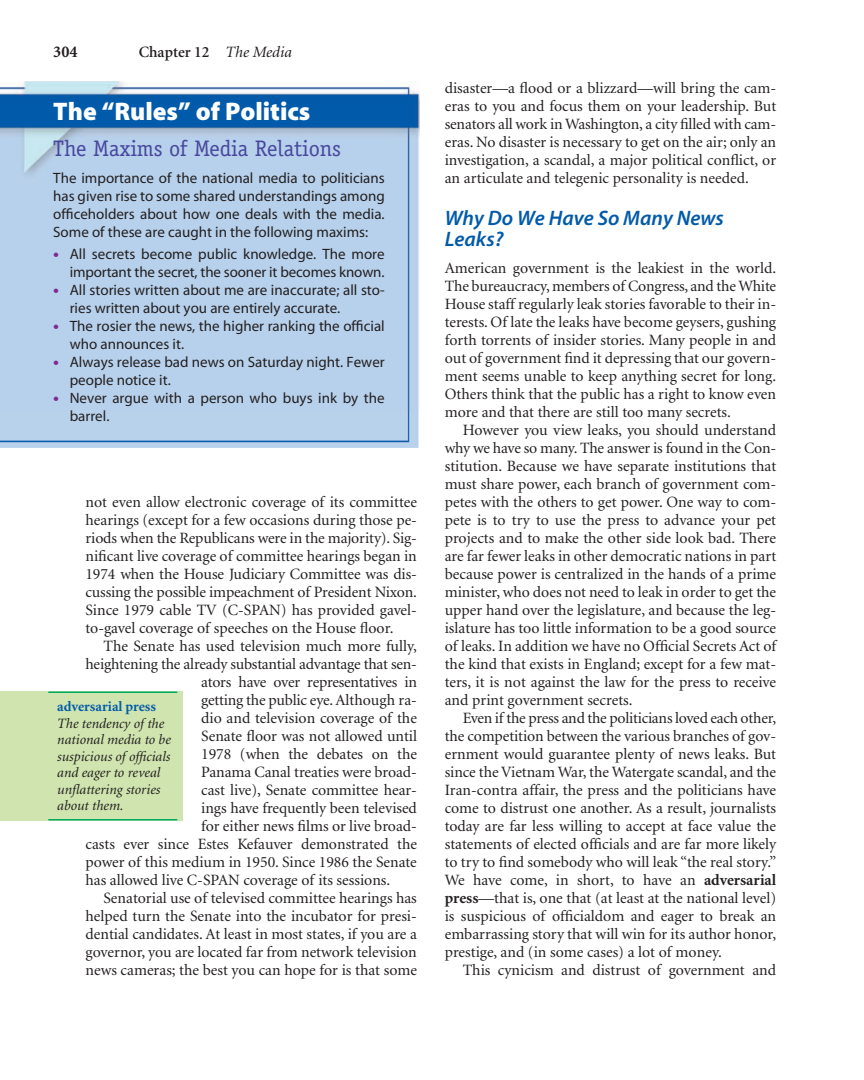
<style>
.page{position:relative;width:864px;height:1080px;background:#fff}
.page>*{position:absolute;margin:0;border:0;box-sizing:border-box;transform-origin:0 0}
.t1{font:25.5px "Myriad Blk";color:#fff}
.t2{font:22.5px "Officina Serif";color:#48479d}
.t3{font:21px/21px "Myriad Sem Itl";color:#015aaa}
.t4{font:700 16.5px "Minion";color:#231f20}
.t5{font:15.75px/18px "Minion";color:#231f20;text-align:justify}
.t6{font:600 15.75px "Minion";color:#231f20}
.t7{font:15px/18px "Myriad Reg";color:#231f20}
.t8{font:italic 14.25px/16.5px "Minion";color:#231f20}
.s1{font-weight:400;font-style:italic}
.s2{font-size:21px;color:#802990}
.s3{font-weight:700;font-style:normal;color:#015aaa}
.s4{font-weight:700}
</style>
<div class="page">
<img style="left:0;top:81px;width:420px;height:330px">
<div style="left:0;top:411px;width:420px;height:39px;background:linear-gradient(to right,#bed5ee,#bfd5ee)"></div>
<img style="left:0;top:411px;width:420px;height:36px">
<div style="left:0;top:692px;width:183px;height:129px;background:#cfe4ae"></div>
<hr style="left:48px;top:692px;width:129px;height:1px;background:#00ab5b">
<hr style="left:48px;top:819px;width:129px;height:1px;background:#00ab5b">
<p class="t4" style="left:53px;top:45px;width:26px">304</p>
<p class="t6" style="left:139px;top:46px;width:155px">Chapter 12 <span class="s1">The Media</span></p>
<p class="t1" style="left:53px;top:101px;width:259px">The “Rules” of Politics</p>
<p class="t2" style="left:53px;top:139px;width:289px">The Maxims of Media Relations</p>
<p class="t7" style="left:53px;top:170px;width:333px;text-align:justify">The importance of the national media to politicians has given rise to some shared understandings among officeholders about how one deals with the media.<br>Some of these are caught in the following maxims:</p>
<p class="t7" style="left:53px;top:246px;width:333px;text-align:right"><span class="s2">•</span> All secrets become public knowledge. The more important the secret, the sooner it becomes known.</p>
<p class="t7" style="left:70px;top:282px;width:317px;text-indent:-16px"><span class="s2">•</span> All stories written about me are inaccurate; all sto&shy;ries written about you are entirely accurate.</p>
<p class="t7" style="left:70px;top:318px;width:317px;text-indent:-16px"><span class="s2">•</span> The rosier the news, the higher ranking the official who announces it.</p>
<p class="t7" style="left:70px;top:354px;width:317px;text-indent:-16px"><span class="s2">•</span> Always release bad news on Saturday night. Fewer people notice it.</p>
<p class="t7" style="left:70px;top:390px;width:316px;text-indent:-16px"><span class="s2">•</span> Never argue with a person who buys ink by the barrel.</p>
<p class="t5" style="left:86px;top:494px;width:333px">not even allow electronic coverage of its committee</p>
<p class="t5" style="left:86px;top:512px;width:333px">hearings (except for a few occasions during those pe-</p>
<p class="t5" style="left:86px;top:530px;width:333px">riods when the Republicans were in the majority). Sig-</p>
<p class="t5" style="left:86px;top:548px;width:333px">nificant live coverage of committee hearings began in</p>
<p class="t5" style="left:86px;top:566px;width:333px">1974 when the House Judiciary Committee was dis-</p>
<p class="t5" style="left:86px;top:584px;width:333px">cussing the possible impeachment of President Nixon.</p>
<p class="t5" style="left:86px;top:602px;width:333px">Since 1979 cable TV (C-SPAN) has provided gavel-</p>
<p class="t5" style="left:86px;top:620px;width:309px">to-gavel coverage of speeches on the House floor.</p>
<p class="t5" style="left:104px;top:638px;width:315px">The Senate has used television much more fully,</p>
<p class="t5" style="left:86px;top:656px;width:333px">heightening the already substantial advantage that sen-</p>
<p class="t5" style="left:201px;top:674px;width:217px">ators have over representatives in</p>
<p class="t5" style="left:201px;top:692px;width:217px">getting the public eye. Although ra-</p>
<p class="t5" style="left:201px;top:710px;width:217px">dio and television coverage of the</p>
<p class="t5" style="left:201px;top:728px;width:217px">Senate floor was not allowed until</p>
<p class="t5" style="left:201px;top:746px;width:217px">1978 (when the debates on the</p>
<p class="t5" style="left:201px;top:764px;width:217px">Panama Canal treaties were broad-</p>
<p class="t5" style="left:201px;top:782px;width:217px">cast live), Senate committee hear-</p>
<p class="t5" style="left:201px;top:800px;width:217px">ings have frequently been televised</p>
<p class="t5" style="left:201px;top:818px;width:217px">for either news films or live broad-</p>
<p class="t5" style="left:86px;top:836px;width:333px">casts ever since Estes Kefauver demonstrated the</p>
<p class="t5" style="left:86px;top:854px;width:333px">power of this medium in 1950. Since 1986 the Senate</p>
<p class="t5" style="left:86px;top:872px;width:306px">has allowed live C-SPAN coverage of its sessions.</p>
<p class="t5" style="left:104px;top:890px;width:315px">Senatorial use of televised committee hearings has</p>
<p class="t5" style="left:86px;top:908px;width:333px">helped turn the Senate into the incubator for presi-</p>
<p class="t5" style="left:86px;top:926px;width:333px">dential candidates. At least in most states, if you are a</p>
<p class="t5" style="left:86px;top:944px;width:333px">governor, you are located far from network television</p>
<p class="t5" style="left:86px;top:962px;width:333px">news cameras; the best you can hope for is that some</p>
<p class="t8" style="left:57px;top:699px;width:115px"><span class="s3">adversarial press<br></span>The tendency of the national media to be suspicious of officials and eager to reveal unflattering stories about them.</p>
<p class="t5" style="left:445px;top:80px;width:333px">disaster—a flood or a blizzard—will bring the cam&shy;eras to you and focus them on your leadership. But senators all work in Washington, a city filled with cam&shy;eras. No disaster is necessary to get on the air; only an investigation, a scandal, a major political conflict, or an articulate and telegenic personality is needed.</p>
<p class="t3" style="left:445px;top:209px;width:281px">Why Do We Have So Many News<br>Leaks?</p>
<p class="t5" style="left:445px;top:260px;width:333px">American government is the leakiest in the world.</p>
<p class="t5" style="left:445px;top:278px;width:333px">The bureaucracy, members of Congress, and the White</p>
<p class="t5" style="left:445px;top:296px;width:333px">House staff regularly leak stories favorable to their in-</p>
<p class="t5" style="left:445px;top:314px;width:333px">terests. Of late the leaks have become geysers, gushing</p>
<p class="t5" style="left:445px;top:332px;width:333px">forth torrents of insider stories. Many people in and</p>
<p class="t5" style="left:445px;top:350px;width:333px">out of government find it depressing that our govern-</p>
<p class="t5" style="left:445px;top:368px;width:333px">ment seems unable to keep anything secret for long.</p>
<p class="t5" style="left:445px;top:386px;width:333px">Others think that the public has a right to know even</p>
<p class="t5" style="left:445px;top:404px;width:288px">more and that there are still too many secrets.</p>
<p class="t5" style="left:463px;top:422px;width:315px">However you view leaks, you should understand</p>
<p class="t5" style="left:445px;top:440px;width:333px">why we have so many. The answer is found in the Con-</p>
<p class="t5" style="left:445px;top:458px;width:333px">stitution. Because we have separate institutions that</p>
<p class="t5" style="left:445px;top:476px;width:333px">must share power, each branch of government com-</p>
<p class="t5" style="left:445px;top:494px;width:333px">petes with the others to get power. One way to com-</p>
<p class="t5" style="left:445px;top:512px;width:333px">pete is to try to use the press to advance your pet</p>
<p class="t5" style="left:445px;top:530px;width:333px">projects and to make the other side look bad. There</p>
<p class="t5" style="left:445px;top:548px;width:333px">are far fewer leaks in other democratic nations in part</p>
<p class="t5" style="left:445px;top:566px;width:333px">because power is centralized in the hands of a prime</p>
<p class="t5" style="left:445px;top:584px;width:333px">minister, who does not need to leak in order to get the</p>
<p class="t5" style="left:445px;top:602px;width:333px">upper hand over the legislature, and because the leg-</p>
<p class="t5" style="left:445px;top:620px;width:333px">islature has too little information to be a good source</p>
<p class="t5" style="left:445px;top:638px;width:333px">of leaks. In addition we have no Official Secrets Act of</p>
<p class="t5" style="left:445px;top:656px;width:333px">the kind that exists in England; except for a few mat-</p>
<p class="t5" style="left:445px;top:674px;width:333px">ters, it is not against the law for the press to receive</p>
<p class="t5" style="left:445px;top:692px;width:189px">and print government secrets.</p>
<p class="t5" style="left:463px;top:710px;width:315px">Even if the press and the politicians loved each other,</p>
<p class="t5" style="left:445px;top:728px;width:333px">the competition between the various branches of gov-</p>
<p class="t5" style="left:445px;top:746px;width:333px">ernment would guarantee plenty of news leaks. But</p>
<p class="t5" style="left:445px;top:764px;width:333px">since the Vietnam War, the Watergate scandal, and the</p>
<p class="t5" style="left:445px;top:782px;width:333px">Iran-contra affair, the press and the politicians have</p>
<p class="t5" style="left:445px;top:800px;width:333px">come to distrust one another. As a result, journalists</p>
<p class="t5" style="left:445px;top:818px;width:333px">today are far less willing to accept at face value the</p>
<p class="t5" style="left:445px;top:836px;width:333px">statements of elected officials and are far more likely</p>
<p class="t5" style="left:445px;top:854px;width:333px">to try to find somebody who will leak “the real story.”</p>
<p class="t5" style="left:445px;top:872px;width:333px">We have come, in short, to have an <span class="s4">adversarial</span></p>
<p class="t5" style="left:445px;top:890px;width:333px"><span class="s4">press</span>—that is, one that (at least at the national level)</p>
<p class="t5" style="left:445px;top:908px;width:333px">is suspicious of officialdom and eager to break an</p>
<p class="t5" style="left:445px;top:926px;width:333px">embarrassing story that will win for its author honor,</p>
<p class="t5" style="left:445px;top:944px;width:279px">prestige, and (in some cases) a lot of money.</p>
<p class="t5" style="left:463px;top:962px;width:315px">This cynicism and distrust of government and</p>
</div>
